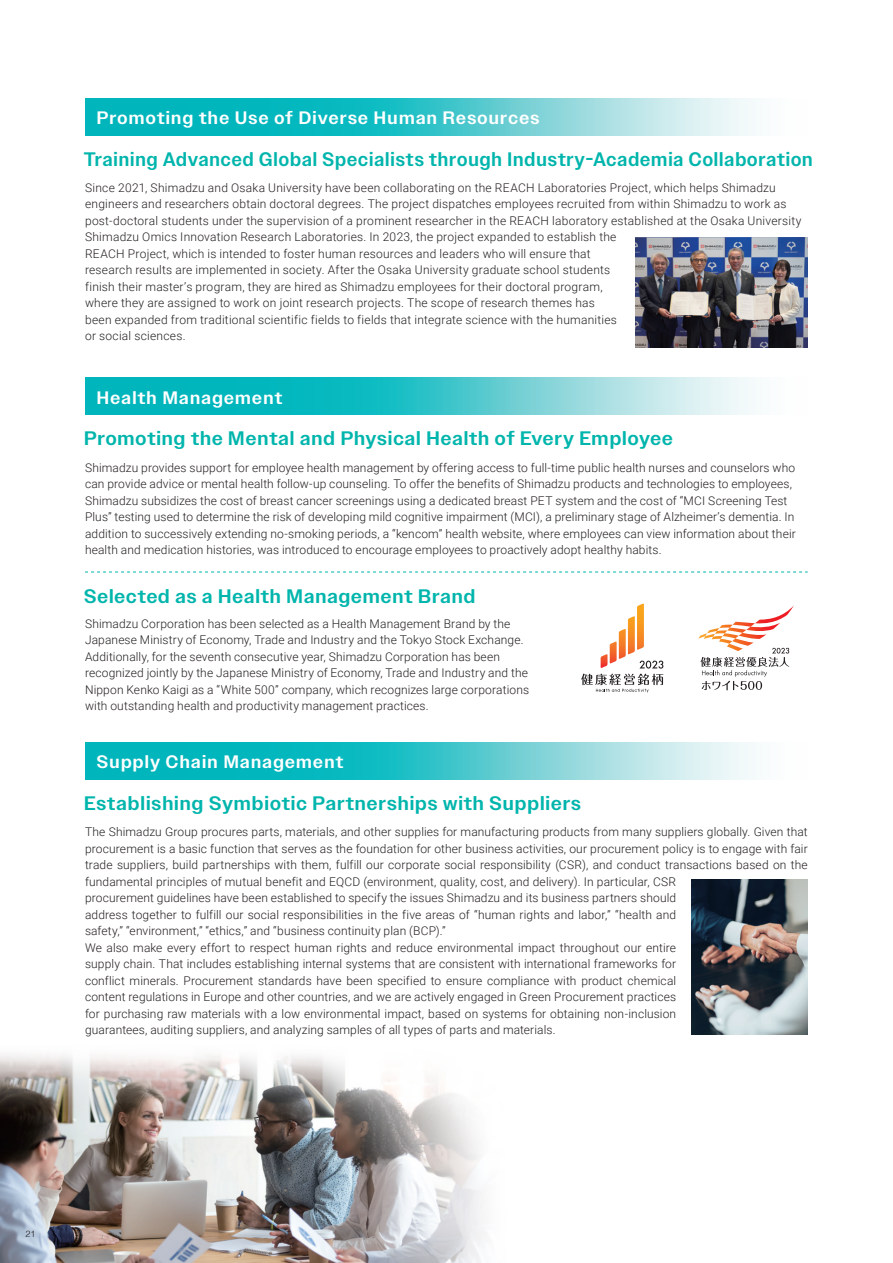
<style>
.page{position:relative;width:893px;height:1263px;background:#fff}
.page>*{position:absolute;margin:0;border:0;box-sizing:border-box;transform-origin:0 0}
.t1{font:500 19.5px "Owners Text";letter-spacing:.015em;color:#00b5ac}
.t2{font:500 19.5px "Owners Text";letter-spacing:.015em;color:#00b5ac;scale:.95 1}
.t3{font:500 18px "Owners Text";letter-spacing:.04em;color:#fff}
.t4{font:300 12px/16.5px "Roboto";letter-spacing:.01em;color:#231f20}
.t5{font:300 9px "Helvetica";color:#231f20}
</style>
<div class="page">
<img style="left:0;top:1054px;width:485px;height:209px">
<svg style="left:85px;top:378px;width:669px;height:37px;background:#4fcacf"></svg>
<svg style="left:85px;top:742px;width:669px;height:37px;background:#4fcacf"></svg>
<svg style="left:85px;top:98px;width:669px;height:37px;background:#4fcacf"></svg>
<img style="left:691px;top:879px;width:116px;height:155px">
<svg style="left:85px;top:572px;width:723px;height:1px"></svg>
<img style="left:636px;top:238px;width:172px;height:109px">
<svg style="left:581px;top:604px;width:82px;height:88px"></svg>
<svg style="left:698px;top:605px;width:96px;height:85px"></svg>
<h2 class="t3" style="left:97px;top:107px;width:445px">Promoting the Use of Diverse Human Resources</h2>
<h1 class="t2" style="left:84px;top:147px;width:769px">Training Advanced Global Specialists through Industry-Academia Collaboration</h1>
<p class="t4" style="left:85px;top:179px;width:718px">Since 2021, Shimadzu and Osaka University have been collaborating on the REACH Laboratories Project, which helps Shimadzu engineers and researchers obtain doctoral degrees. The project dispatches employees recruited from within Shimadzu to work as post-doctoral students under the supervision of a prominent researcher in the REACH laboratory established at the Osaka University Shimadzu Omics Innovation Research Laboratories. In 2023, the project expanded to establish the<br>REACH Project, which is intended to foster human resources and leaders who will ensure that<br>research results are implemented in society. After the Osaka University graduate school students<br>finish their master’s program, they are hired as Shimadzu employees for their doctoral program,<br>where they are assigned to work on joint research projects. The scope of research themes has<br>been expanded from traditional scientific fields to fields that integrate science with the humanities<br>or social sciences.</p>
<h2 class="t3" style="left:97px;top:386px;width:187px">Health Management</h2>
<h1 class="t1" style="left:84px;top:426px;width:591px">Promoting the Mental and Physical Health of Every Employee</h1>
<p class="t4" style="left:85px;top:459px;width:712px">Shimadzu provides support for employee health management by offering access to full-time public health nurses and counselors who can provide advice or mental health follow-up counseling. To offer the benefits of Shimadzu products and technologies to employees, Shimadzu subsidizes the cost of breast cancer screenings using a dedicated breast PET system and the cost of “MCI Screening Test Plus” testing used to determine the risk of developing mild cognitive impairment (MCI), a preliminary stage of Alzheimer’s dementia. In addition to successively extending no-smoking periods, a “kencom” health website, where employees can view information about their health and medication histories, was introduced to encourage employees to proactively adopt healthy habits.</p>
<h1 class="t1" style="left:84px;top:584px;width:393px">Selected as a Health Management Brand</h1>
<p class="t4" style="left:85px;top:615px;width:446px">Shimadzu Corporation has been selected as a Health Management Brand by the Japanese Ministry of Economy, Trade and Industry and the Tokyo Stock Exchange.<br>Additionally, for the seventh consecutive year, Shimadzu Corporation has been recognized jointly by the Japanese Ministry of Economy, Trade and Industry and the Nippon Kenko Kaigi as a “White 500” company, which recognizes large corporations with outstanding health and productivity management practices.</p>
<h2 class="t3" style="left:97px;top:751px;width:248px">Supply Chain Management</h2>
<h1 class="t1" style="left:84px;top:791px;width:499px">Establishing Symbiotic Partnerships with Suppliers</h1>
<p class="t4" style="left:85px;top:823px;width:724px">The Shimadzu Group procures parts, materials, and other supplies for manufacturing products from many suppliers globally. Given that procurement is a basic function that serves as the foundation for other business activities, our procurement policy is to engage with fair trade suppliers, build partnerships with them, fulfill our corporate social responsibility (CSR), and conduct transactions based on the fundamental principles of mutual benefit and EQCD (environment, quality, cost, and delivery). In particular, CSR<br>procurement guidelines have been established to specify the issues Shimadzu and its business partners should<br>address together to fulfill our social responsibilities in the five areas of “human rights and labor,” “health and<br>safety,” “environment,” “ethics,” and “business continuity plan (BCP).”<br>We also make every effort to respect human rights and reduce environmental impact throughout our entire<br>supply chain. That includes establishing internal systems that are consistent with international frameworks for<br>conflict minerals. Procurement standards have been specified to ensure compliance with product chemical<br>content regulations in Europe and other countries, and we are actively engaged in Green Procurement practices<br>for purchasing raw materials with a low environmental impact, based on systems for obtaining non-inclusion<br>guarantees, auditing suppliers, and analyzing samples of all types of parts and materials.</p>
<p class="t5" style="left:26px;top:1226px;width:12px">21</p>
</div>
